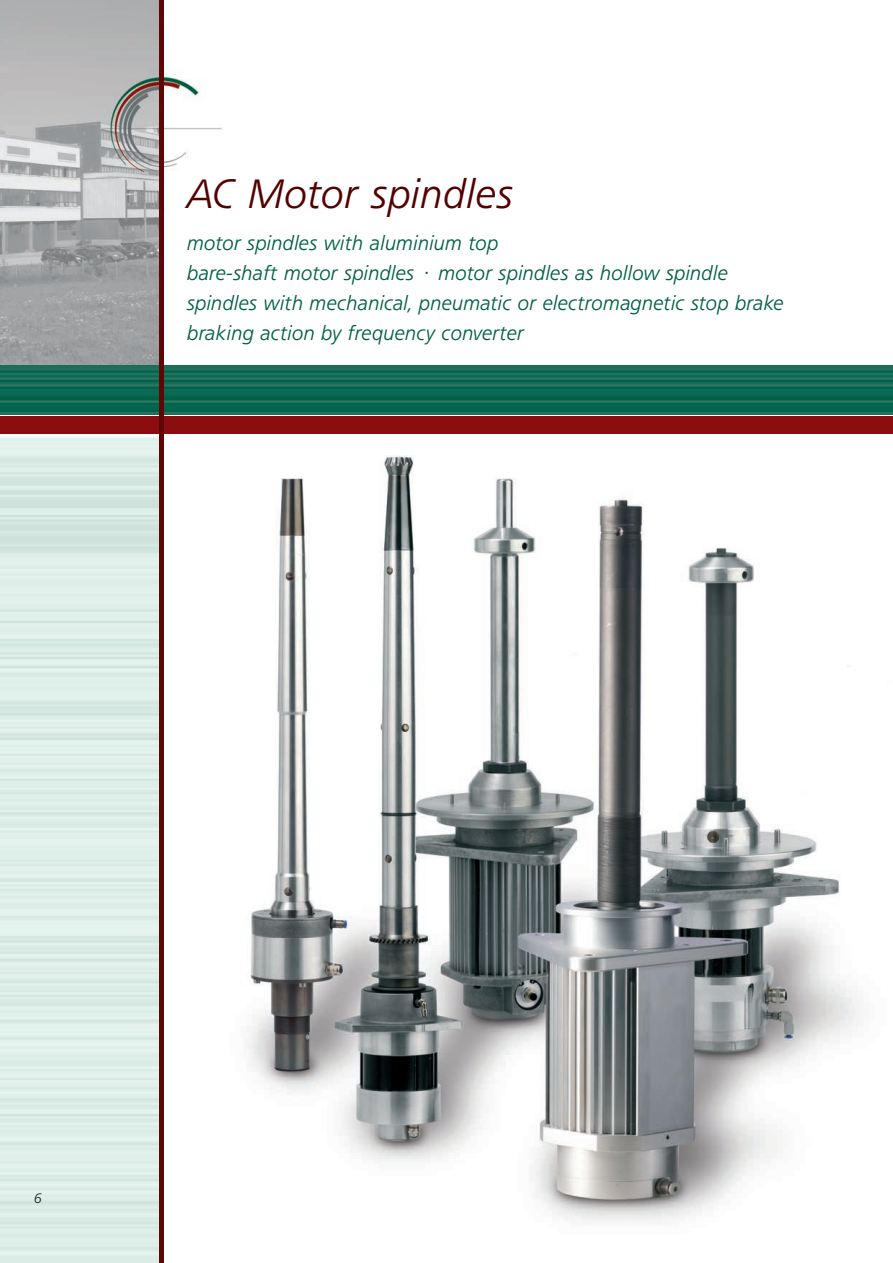
<style>
.page{position:relative;width:893px;height:1263px;background:#fff}
.page>*{position:absolute;margin:0;border:0;box-sizing:border-box;transform-origin:0 0}
.t1{font:italic 300 40.5px "Freeborn SB";letter-spacing:.025em;color:#500}
.t2{font:italic 300 20.25px/30px "Freeborn SB";letter-spacing:.02em;color:#006047}
.t3{font:italic 300 13.5px "Freeborn SB";color:#231f20}
</style>
<div class="page">
<img style="left:246px;top:455px;width:614px;height:766px">
<img style="left:0;top:416px;width:159px;height:847px">
<img style="left:0;top:0;width:255px;height:366px">
<div style="left:0;top:417px;width:893px;height:17px;background:#8b0d10"></div>
<img style="left:0;top:366px;width:893px;height:49px">
<div style="left:159px;top:0;width:5px;height:1263px;background:#5d0708"></div>
<h1 class="t1" style="left:187px;top:170px;width:327px">AC Motor spindles</h1>
<p class="t2" style="left:187px;top:228px;width:598px">motor spindles with aluminium top<br>bare-shaft motor spindles · motor spindles as hollow spindle spindles with mechanical, pneumatic or electromagnetic stop brake braking action by frequency converter</p>
<p class="t3" style="left:34px;top:1191px;width:9px">6</p>
</div>
